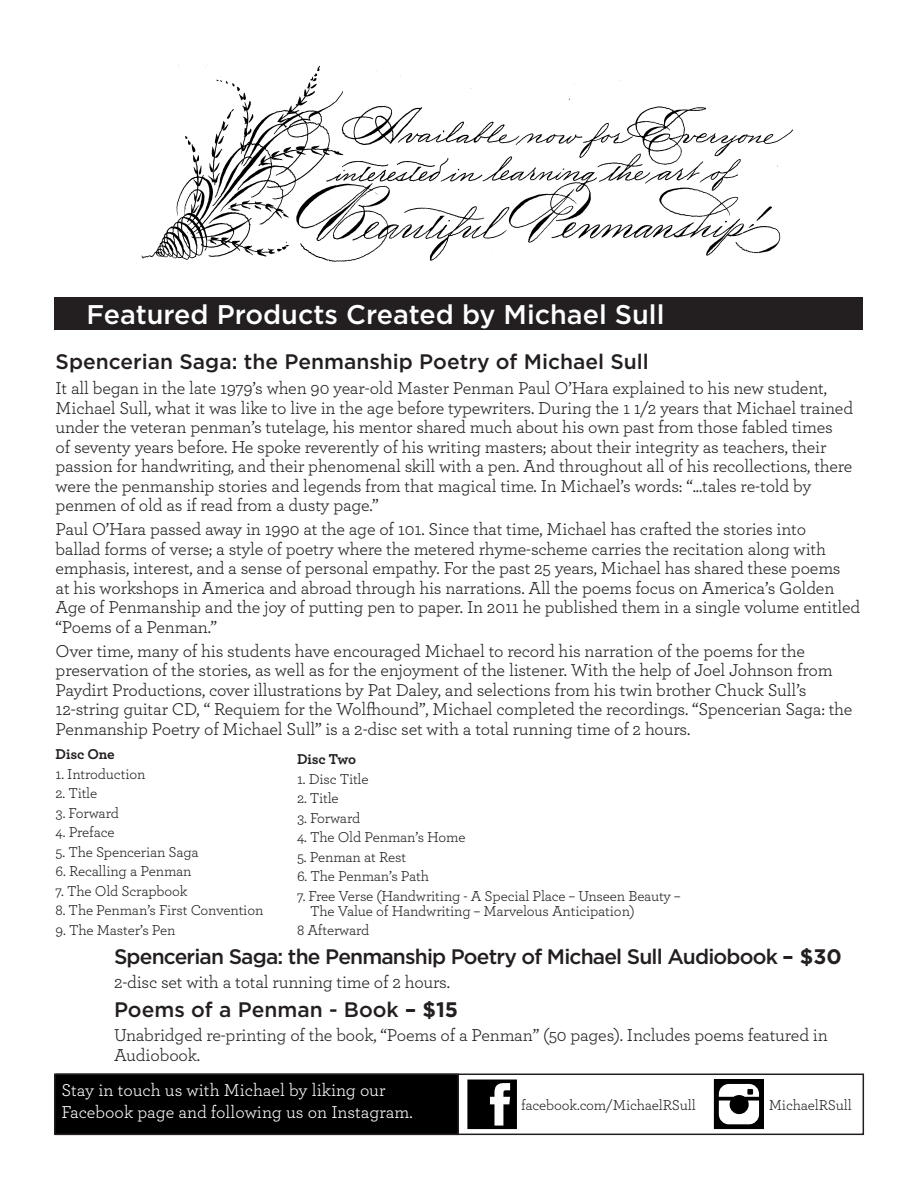
<style>
.page{position:relative;width:918px;height:1188px;background:#fff}
.page>*{position:absolute;margin:0;border:0;box-sizing:border-box;transform-origin:0 0}
.t1{font:500 27px "Gotham";color:#fff}
.t2{font:500 21px "Gotham";letter-spacing:-.005em;color:#231f20}
.t3{font:500 21px "Gotham";letter-spacing:-.04em;color:#231f20}
.t4{font:18px/19.5px "Archer";letter-spacing:-.01em;color:#231f20}
.t5{font:18px/21.6px "Archer";color:#fff}
.t6{font:15px/15px "Archer";letter-spacing:-.01em;color:#231f20}
.t7{font:700 15px "Archer";letter-spacing:-.015em;color:#231f20}
.s1{font-weight:700}
</style>
<div class="page">
<div style="left:54px;top:297px;width:808px;height:32px;background:#231f20"></div>
<svg style="left:467px;top:1080px;width:50px;height:49px"></svg>
<svg style="left:714px;top:1080px;width:49px;height:49px"></svg>
<div style="left:56px;top:1074px;width:808px;height:61px;border:2px solid #231f20"></div>
<div style="left:55px;top:1074px;width:403px;height:60px;background:#000"></div>
<div style="left:54px;top:1074px;width:405px;height:61px;border:2px solid #231f20"></div>
<img style="left:141px;top:64px;width:653px;height:201px">
<p class="t1" style="left:86px;top:297px;width:580px">Featured Products Created by Michael Sull</p>
<p class="t2" style="left:56px;top:347px;width:595px">Spencerian Saga: the Penmanship Poetry of Michael Sull</p>
<p class="t4" style="left:56px;top:377px;width:799px">It all began in the late 1979’s when 90 year-old Master Penman Paul O’Hara explained to his new student, Michael Sull, what it was like to live in the age before typewriters. During the 1 1/2 years that Michael trained under the veteran penman’s tutelage, his mentor shared much about his own past from those fabled times<br>of seventy years before. He spoke reverently of his writing masters; about their integrity as teachers, their passion for handwriting, and their phenomenal skill with a pen. And throughout all of his recollections, there were the penmanship stories and legends from that magical time. In Michael’s words: “...tales re-told by penmen of old as if read from a dusty page.”</p>
<p class="t4" style="left:56px;top:518px;width:806px">Paul O’Hara passed away in 1990 at the age of 101. Since that time, Michael has crafted the stories into<br>ballad forms of verse; a style of poetry where the metered rhyme-scheme carries the recitation along with emphasis, interest, and a sense of personal empathy. For the past 25 years, Michael has shared these poems<br>at his workshops in America and abroad through his narrations. All the poems focus on America’s Golden Age of Penmanship and the joy of putting pen to paper. In 2011 he published them in a single volume entitled “Poems of a Penman.”</p>
<p class="t4" style="left:56px;top:640px;width:798px">Over time, many of his students have encouraged Michael to record his narration of the poems for the preservation of the stories, as well as for the enjoyment of the listener. With the help of Joel Johnson from Paydirt Productions, cover illustrations by Pat Daley, and selections from his twin brother Chuck Sull’s 12-string guitar CD, “ Requiem for the Wolfhound”, Michael completed the recordings. “Spencerian Saga: the Penmanship Poetry of Michael Sull” is a 2-disc set with a total running time of 2 hours.</p>
<p class="t7" style="left:56px;top:743px;width:61px">Disc One</p>
<p class="t6" style="left:56px;top:766px;width:91px">1. Introduction</p>
<p class="t6" style="left:56px;top:785px;width:43px">2. Title</p>
<p class="t6" style="left:56px;top:805px;width:65px">3. Forward</p>
<p class="t6" style="left:56px;top:824px;width:60px">4. Preface</p>
<p class="t6" style="left:56px;top:844px;width:145px">5. The Spencerian Saga</p>
<p class="t6" style="left:56px;top:863px;width:138px">6. Recalling a Penman</p>
<p class="t6" style="left:56px;top:883px;width:133px">7. The Old Scrapbook</p>
<p class="t6" style="left:56px;top:902px;width:209px">8. The Penman’s First Convention</p>
<p class="t6" style="left:56px;top:922px;width:122px">9. The Master’s Pen</p>
<p class="t7" style="left:297px;top:747px;width:61px">Disc Two</p>
<p class="t6" style="left:297px;top:771px;width:73px">1. Disc Title</p>
<p class="t6" style="left:297px;top:790px;width:43px">2. Title</p>
<p class="t6" style="left:297px;top:810px;width:65px">3. Forward</p>
<p class="t6" style="left:297px;top:829px;width:170px">4. The Old Penman’s Home</p>
<p class="t6" style="left:297px;top:849px;width:111px">5. Penman at Rest</p>
<p class="t6" style="left:297px;top:868px;width:134px">6. The Penman’s Path</p>
<p class="t6" style="left:310px;top:888px;width:372px;text-indent:-13px">7. Free Verse (Handwriting - A Special Place – Unseen Beauty –<br>The Value of Handwriting – Marvelous Anticipation)</p>
<p class="t6" style="left:297px;top:922px;width:74px">8 Afterward</p>
<p class="t3" style="left:114px;top:943px;width:729px">Spencerian Saga: the Penmanship Poetry of Michael Sull Audiobook <span class="s1">– $30</span></p>
<p class="t4" style="left:114px;top:971px;width:338px">2-disc set with a total running time of 2 hours.</p>
<p class="t2" style="left:114px;top:996px;width:346px">Poems of a Penman - Book <span class="s1">– $15</span></p>
<p class="t4" style="left:114px;top:1025px;width:715px">Unabridged re-printing of the book, “Poems of a Penman” (50 pages). Includes poems featured in<br>Audiobook.</p>
<p class="t5" style="left:61px;top:1078px;width:353px">Stay in touch us with Michael by liking our<br>Facebook page and following us on Instagram.</p>
<p class="t6" style="left:521px;top:1097px;width:176px">facebook.com/MichaelRSull</p>
<p class="t6" style="left:769px;top:1097px;width:85px">MichaelRSull</p>
</div>
